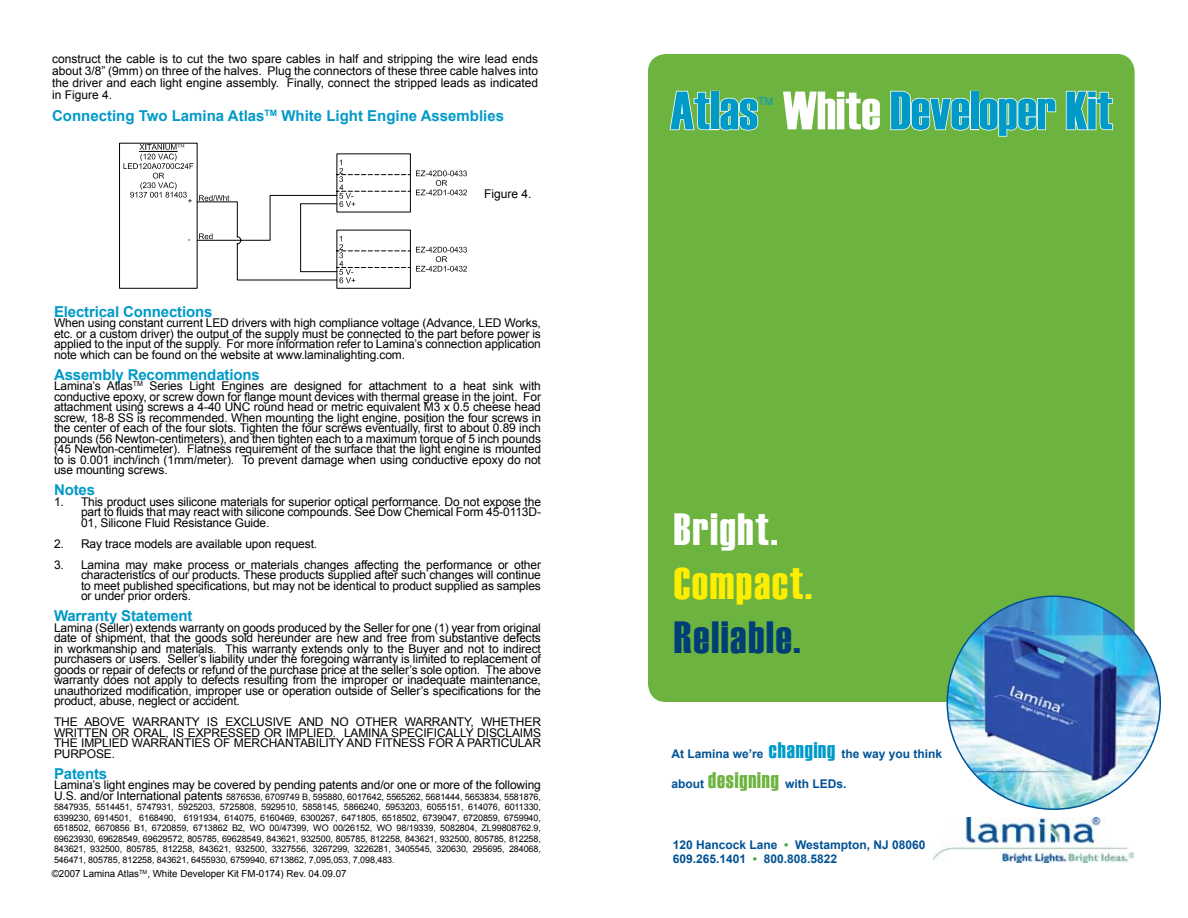
<style>
.page{position:relative;width:1188px;height:918px;background:#fff}
.page>*{position:absolute;margin:0;border:0;box-sizing:border-box;transform-origin:0 0}
.t1{font:54px "Haettenschweiler";color:#009ac8}
.t2{font:45px "Haettenschweiler";letter-spacing:.04em;color:#003e76}
.t3{font:45px "Haettenschweiler";letter-spacing:.04em;color:#fe0}
.t4{font:45px "Haettenschweiler";letter-spacing:.04em;color:#fff}
.t5{font:700 15px "Arial";letter-spacing:-.01em;color:#009ac8}
.t6{font:12px/10.5px "Arial";letter-spacing:-.01em;color:#000;text-align:justify}
.t7{font:700 12px/13.5px "Arial";color:#005295}
.t8{font:10.65px "Arial";color:#009ac8}
.t9{font:9.75px "Arial";color:#000}
.t10{font:9px/10.5px "Arial";letter-spacing:-.01em;color:#000;text-align:justify}
.s1{font-size:12px}
.s2{color:#fff}
.s3{font-family:"Haettenschweiler";font-weight:400;font-size:22.5px;color:#009ac8}
.s4{font-family:"Haettenschweiler";font-weight:400;font-size:22.5px;color:#6db33f}
.s5{color:#41ad49}
</style>
<div class="page">
<div style="left:648px;top:54px;width:487px;height:648px;background:#6db33f;border-radius:18px"></div>
<svg style="left:669px;top:90px;width:42px;height:41px"></svg>
<div style="left:710px;top:91px;width:9px;height:39px;border:2px solid #fff"></div>
<svg style="left:719px;top:97px;width:40px;height:34px"></svg>
<svg style="left:890px;top:90px;width:81px;height:41px"></svg>
<div style="left:970px;top:91px;width:9px;height:39px;border:2px solid #fff"></div>
<svg style="left:978px;top:97px;width:79px;height:40px"></svg>
<svg style="left:1065px;top:90px;width:48px;height:41px"></svg>
<img style="left:947px;top:596px;width:213px;height:213px;border-radius:50%">
<img style="left:934px;top:817px;width:200px;height:46px">
<svg style="left:119px;top:142px;width:348px;height:147px"></svg>
<svg style="left:416px;top:171px;width:51px;height:24px"></svg>
<svg style="left:416px;top:247px;width:51px;height:25px"></svg>
<svg style="left:124px;top:144px;width:231px;height:139px"></svg>
<p class="t6" style="left:52px;top:53px;width:488px;line-height:12px">construct the cable is to cut the two spare cables in half and stripping the wire lead ends about 3/8” (9mm) on three of the halves. Plug the connectors of these three cable halves into the driver and each light engine assembly. Finally, connect the stripped leads as indicated in Figure 4.</p>
<p class="t5" style="left:52px;top:106px;width:454px">Connecting Two Lamina Atlas<sup>TM</sup> White Light Engine Assemblies</p>
<p class="t6" style="left:484px;top:189px;width:49px">Figure 4.</p>
<p class="t5" style="left:54px;top:302px;width:160px">Electrical Connections</p>
<p class="t6" style="left:54px;top:318px;width:488px">When using constant current LED drivers with high compliance voltage (Advance, LED Works, etc. or a custom driver) the output of the supply must be connected to the part before power is applied to the input of the supply. For more information refer to Lamina’s connection application note which can be found on the website at www.laminalighting.com.</p>
<p class="t5" style="left:54px;top:365px;width:207px">Assembly Recommendations</p>
<p class="t6" style="left:54px;top:381px;width:489px">Lamina’s Atlas<sup>TM</sup> Series Light Engines are designed for attachment to a heat sink with conductive epoxy, or screw down for flange mount devices with thermal grease in the joint. For attachment using screws a 4-40 UNC round head or metric equivalent M3 x 0.5 cheese head screw, 18-8 SS is recommended. When mounting the light engine, position the four screws in the center of each of the four slots. Tighten the four screws eventually, first to about 0.89 inch pounds (56 Newton-centimeters), and then tighten each to a maximum torque of 5 inch pounds (45 Newton-centimeter). Flatness requirement of the surface that the light engine is mounted to is 0.001 inch/inch (1mm/meter). To prevent damage when using conductive epoxy do not use mounting screws.</p>
<p class="t5" style="left:54px;top:480px;width:43px">Notes</p>
<p class="t6" style="left:81px;top:497px;width:462px;text-indent:-27px">1. This product uses silicone materials for superior optical performance. Do not expose the part to fluids that may react with silicone compounds. See Dow Chemical Form 45-0113D-01, Silicone Fluid Resistance Guide.</p>
<p class="t6" style="left:54px;top:539px;width:265px">2. Ray trace models are available upon request.</p>
<p class="t6" style="left:81px;top:560px;width:462px;text-indent:-27px">3. Lamina may make process or materials changes affecting the performance or other characteristics of our products. These products supplied after such changes will continue to meet published specifications, but may not be identical to product supplied as samples or under prior orders.</p>
<p class="t5" style="left:54px;top:606px;width:140px">Warranty Statement</p>
<p class="t6" style="left:54px;top:623px;width:489px">Lamina (Seller) extends warranty on goods produced by the Seller for one (1) year from original date of shipment, that the goods sold hereunder are new and free from substantive defects in workmanship and materials. This warranty extends only to the Buyer and not to indirect purchasers or users. Seller’s liability under the foregoing warranty is limited to replacement of goods or repair of defects or refund of the purchase price at the seller’s sole option. The above warranty does not apply to defects resulting from the improper or inadequate maintenance, unauthorized modification, improper use or operation outside of Seller’s specifications for the product, abuse, neglect or accident.</p>
<p class="t6" style="left:54px;top:717px;width:489px">THE ABOVE WARRANTY IS EXCLUSIVE AND NO OTHER WARRANTY, WHETHER WRITTEN OR ORAL, IS EXPRESSED OR IMPLIED. LAMINA SPECIFICALLY DISCLAIMS THE IMPLIED WARRANTIES OF MERCHANTABILITY AND FITNESS FOR A PARTICULAR PURPOSE.</p>
<p class="t5" style="left:54px;top:764px;width:55px">Patents</p>
<p class="t6" style="left:54px;top:780px;width:488px">Lamina’s light engines may be covered by pending patents and/or one or more of the following</p>
<p class="t10" style="left:54px;top:792px;width:489px"><span class="s1">U.S. and/or International patents</span> 5876536, 6709749 B, 595880, 6017642, 5565262, 5681444, 5653834, 5581876, 5847935, 5514451, 5747931, 5925203, 5725808, 5929510, 5858145, 5866240, 5953203, 6055151, 614076, 6011330, 6399230, 6914501, 6168490, 6191934, 614075, 6160469, 6300267, 6471805, 6518502, 6739047, 6720859, 6759940, 6518502, 6670856 B1, 6720859, 6713862 B2, WO 00/47399, WO 00/26152, WO 98/19339, 5082804, ZL99808762.9, 69623930, 69628549, 69629572, 805785, 69628549, 843621, 932500, 805785, 812258, 843621, 932500, 805785, 812258, 843621, 932500, 805785, 812258, 843621, 932500, 3327556, 3267299, 3226281, 3405545, 320630, 295695, 284068, 546471, 805785, 812258, 843621, 6455930, 6759940, 6713862, 7,095,053, 7,098,483.</p>
<p class="t9" style="left:52px;top:867px;width:296px">©2007 Lamina Atlas<sup>TM</sup>, White Developer Kit FM-0174) Rev. 04.09.07</p>
<h1 class="t1" style="left:670px;top:74px;width:89px">Atlas</h1>
<p class="t8" style="left:758px;top:95px;width:17px">TM</p>
<h1 class="t1" style="left:783px;top:74px;width:331px"><span class="s2">White</span> Developer Kit</h1>
<h2 class="t4" style="left:674px;top:498px;width:105px">Bright.</h2>
<h2 class="t3" style="left:674px;top:552px;width:140px">Compact.</h2>
<h2 class="t2" style="left:674px;top:606px;width:128px">Reliable.</h2>
<p class="t7" style="left:671px;top:748px;width:272px">At Lamina we’re <span class="s3">changing</span> the way you think</p>
<p class="t7" style="left:671px;top:778px;width:177px">about <span class="s4">designing</span> with LEDs.</p>
<p class="t7" style="left:673px;top:839px;width:254px">120 Hancock Lane <span class="s5">•</span> Westampton, NJ 08060<br>609.265.1401 <span class="s5">•</span> 800.808.5822</p>
</div>
